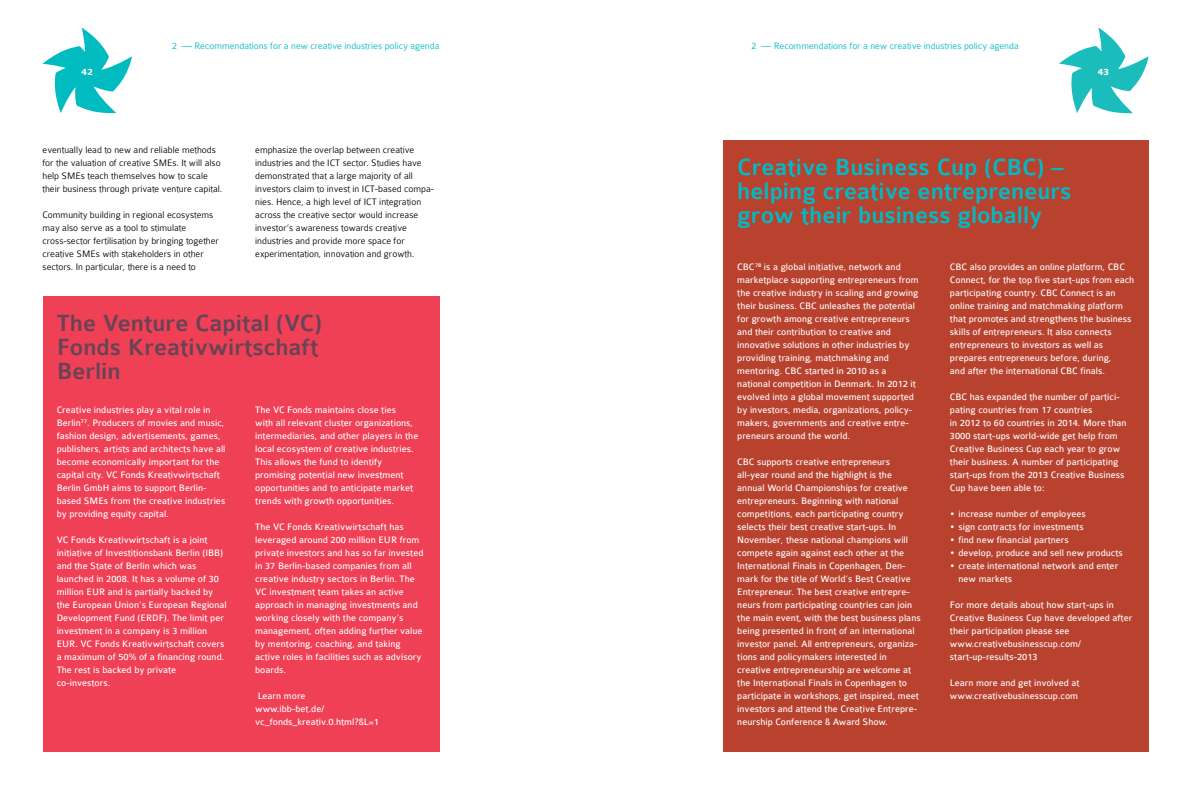
<style>
.page{position:relative;width:1191px;height:794px;background:#fff}
.page>*{position:absolute;margin:0;border:0;box-sizing:border-box;transform-origin:0 0}
.t1{font:500 25px/24px "Colaborate";color:#00bac6}
.t2{font:500 25px/24px "Colaborate";color:#684355}
.t3{font:10px/13px "Colaborate";color:#fff}
.t4{font:300 10px/13px "Colaborate";color:#000}
.t5{font:300 10px "Colaborate";color:#00bac6}
.t6{font:700 10px "Colaborate";color:#fff}
</style>
<div class="page">
<svg style="left:1059px;top:28px;width:89px;height:86px"></svg>
<svg style="left:42px;top:28px;width:90px;height:86px"></svg>
<div style="left:43px;top:296px;width:396px;height:455px;background:#ef4056"></div>
<div style="left:723px;top:140px;width:425px;height:612px;background:#b9422f"></div>
<p class="t5" style="left:172px;top:41px;width:269px">2 — Recommendations for a new creative industries policy agenda</p>
<p class="t5" style="left:751px;top:41px;width:269px">2 — Recommendations for a new creative industries policy agenda</p>
<p class="t6" style="left:81px;top:67px;width:13px">42</p>
<p class="t6" style="left:1098px;top:67px;width:13px">43</p>
<p class="t4" style="left:43px;top:143px;width:181px">eventually lead to new and reliable methods for the valuation of creative SMEs. It will also help SMEs teach themselves how to scale their business through private venture capital.</p>
<p class="t4" style="left:43px;top:208px;width:178px">Community building in regional ecosystems may also serve as a tool to stimulate cross-sector fertilisation by bringing together creative SMEs with stakeholders in other sectors. In particular, there is a need to</p>
<p class="t4" style="left:255px;top:143px;width:180px">emphasize the overlap between creative industries and the ICT sector. Studies have demonstrated that a large majority of all investors claim to invest in ICT-based compa&shy;nies. Hence, a high level of ICT integration across the creative sector would increase investor’s awareness towards creative industries and provide more space for experimentation, innovation and growth.</p>
<h1 class="t2" style="left:57px;top:312px;width:267px">The Venture Capital (VC)<br>Fonds Kreativwirtschaft<br>Berlin</h1>
<p class="t3" style="left:57px;top:403px;width:170px">Creative industries play a vital role in Berlin<sup>77</sup>. Producers of movies and music, fashion design, advertisements, games, publishers, artists and architects have all become economically important for the capital city. VC Fonds Kreativwirtschaft Berlin GmbH aims to support Berlin&shy;based SMEs from the creative industries by providing equity capital.</p>
<p class="t3" style="left:57px;top:533px;width:172px">VC Fonds Kreativwirtschaft is a joint initiative of Investitionsbank Berlin (IBB) and the State of Berlin which was launched in 2008. It has a volume of 30 million EUR and is partially backed by the European Union’s European Regional Development Fund (ERDF). The limit per investment in a company is 3 million EUR. VC Fonds Kreativwirtschaft covers a maximum of 50% of a financing round.<br>The rest is backed by private co-investors.</p>
<p class="t3" style="left:255px;top:403px;width:165px">The VC Fonds maintains close ties<br>with all relevant cluster organizations, intermediaries, and other players in the local ecosystem of creative industries.<br>This allows the fund to identify promising potential new investment opportunities and to anticipate market trends with growth opportunities.</p>
<p class="t3" style="left:255px;top:520px;width:170px">The VC Fonds Kreativwirtschaft has leveraged around 200 million EUR from private investors and has so far invested in 37 Berlin-based companies from all creative industry sectors in Berlin. The VC investment team takes an active approach in managing investments and working closely with the company’s management, often adding further value by mentoring, coaching, and taking active roles in facilities such as advisory boards.</p>
<p class="t3" style="left:255px;top:689px;width:125px">Learn more<br>www.ibb-bet.de/ vc_fonds_kreativ.0.html?&amp;L=1</p>
<h1 class="t1" style="left:737px;top:156px;width:336px">Creative Business Cup (CBC) – helping creative entrepreneurs grow their business globally</h1>
<p class="t3" style="left:737px;top:260px;width:183px">CBC<sup>78</sup> is a global initiative, network and marketplace supporting entrepreneurs from the creative industry in scaling and growing their business. CBC unleashes the potential for growth among creative entrepreneurs and their contribution to creative and innovative solutions in other industries by providing training, matchmaking and mentoring. CBC started in 2010 as a national competition in Denmark. In 2012 it evolved into a global movement supported by investors, media, organizations, policy&shy;makers, governments and creative entre&shy;preneurs around the world.</p>
<p class="t3" style="left:737px;top:455px;width:185px">CBC supports creative entrepreneurs all-year round and the highlight is the annual World Championships for creative entrepreneurs. Beginning with national competitions, each participating country selects their best creative start-ups. In November, these national champions will compete again against each other at the International Finals in Copenhagen, Den&shy;mark for the title of World’s Best Creative Entrepreneur. The best creative entrepre&shy;neurs from participating countries can join the main event, with the best business plans being presented in front of an international investor panel. All entrepreneurs, organiza&shy;tions and policymakers interested in creative entrepreneurship are welcome at the International Finals in Copenhagen to participate in workshops, get inspired, meet investors and attend the Creative Entrepre&shy;neurship Conference &amp; Award Show.</p>
<p class="t3" style="left:950px;top:260px;width:186px">CBC also provides an online platform, CBC Connect, for the top five start-ups from each participating country. CBC Connect is an online training and matchmaking platform that promotes and strengthens the business skills of entrepreneurs. It also connects entrepreneurs to investors as well as prepares entrepreneurs before, during,<br>and after the international CBC finals.</p>
<p class="t3" style="left:950px;top:390px;width:178px">CBC has expanded the number of partici&shy;pating countries from 17 countries<br>in 2012 to 60 countries in 2014. More than 3000 start-ups world-wide get help from Creative Business Cup each year to grow their business. A number of participating start-ups from the 2013 Creative Business Cup have been able to:</p>
<p class="t3" style="left:950px;top:507px;width:137px">• increase number of employees</p>
<p class="t3" style="left:950px;top:520px;width:135px">• sign contracts for investments</p>
<p class="t3" style="left:950px;top:533px;width:120px">• find new financial partners</p>
<p class="t3" style="left:950px;top:546px;width:174px">• develop, produce and sell new products</p>
<p class="t3" style="left:958px;top:559px;width:161px;text-indent:-8px">• create international network and enter new markets</p>
<p class="t3" style="left:950px;top:598px;width:184px">For more details about how start-ups in Creative Business Cup have developed after their participation please see www.creativebusinesscup.com/ start-up-results-2013</p>
<p class="t3" style="left:950px;top:676px;width:131px">Learn more and get involved at www.creativebusinesscup.com</p>
</div>
